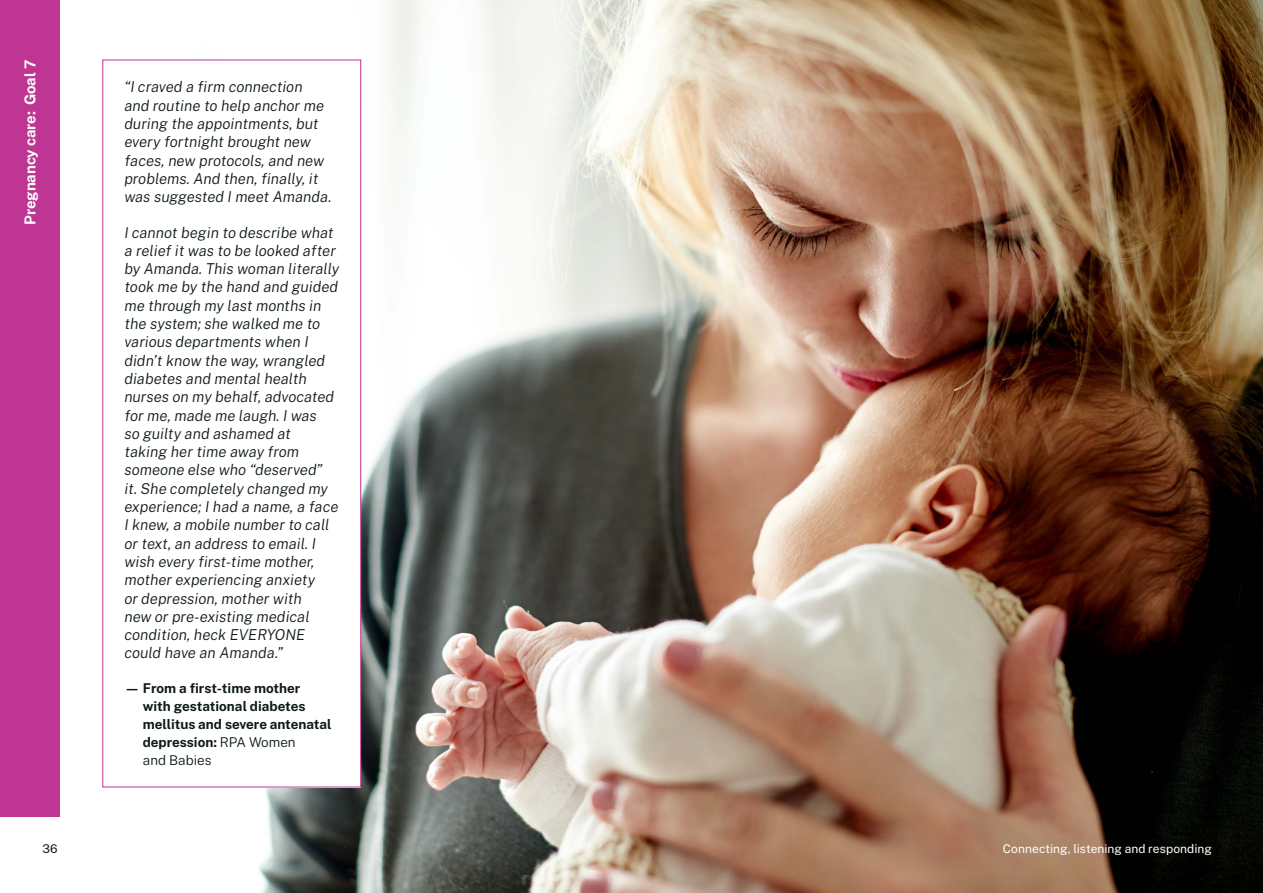
<style>
.page{position:relative;width:1263px;height:893px;background:#fff}
.page>*{position:absolute;margin:0;border:0;box-sizing:border-box;transform-origin:0 0}
.Body{font:italic 300 15px/18.3px "Public Sans";color:#0f1a18}
.Heading_5__H5{font:700 15px "Public Sans";letter-spacing:-.005em;color:#fff}
.Pull-Quote_author{font:700 13.5px/18px "Public Sans";color:#0f1a18}
.t1{font:12px "Public Sans";color:#fff}
.t2{font:12px "Public Sans";color:#0f1a18}
.s1{font-weight:300}
</style>
<div class="page">
<img style="left:103px;top:0;width:1160px;height:893px">
<div style="left:103px;top:60px;width:258px;height:727px;background:#fff"></div>
<div style="left:102px;top:60px;width:259px;height:727px;border:1px solid #bf3593"></div>
<div style="left:0;top:0;width:60px;height:817px;background:#bf3593"></div>
<h5 class="Heading_5__H5" style="left:19px;top:225px;width:167px;rotate:-90deg">Pregnancy care: Goal 7</h5>
<p class="Body" style="left:124px;top:77px;width:209px">“I craved a firm connection<br>and routine to help anchor me during the appointments, but every fortnight brought new faces, new protocols, and new problems. And then, finally, it was suggested I meet Amanda.</p>
<p class="Body" style="left:124px;top:223px;width:216px">I cannot begin to describe what a relief it was to be looked after by Amanda. This woman literally took me by the hand and guided me through my last months in the system; she walked me to various departments when I didn’t know the way, wrangled diabetes and mental health nurses on my behalf, advocated for me, made me laugh. I was<br>so guilty and ashamed at<br>taking her time away from someone else who “deserved”<br>it. She completely changed my experience; I had a name, a face<br>I knew, a mobile number to call or text, an address to email. I wish every first-time mother, mother experiencing anxiety<br>or depression, mother with<br>new or pre-existing medical condition, heck EVERYONE could have an Amanda.”</p>
<p class="Pull-Quote_author" style="left:143px;top:679px;width:190px;text-indent:-18px">— From a first-time mother with gestational diabetes mellitus and severe antenatal depression: <span class="s1">RPA Women<br>and Babies</span></p>
<p class="t2" style="left:43px;top:839px;width:17px">36</p>
<p class="t1" style="left:1003px;top:839px;width:211px">Connecting, listening and responding</p>
</div>
